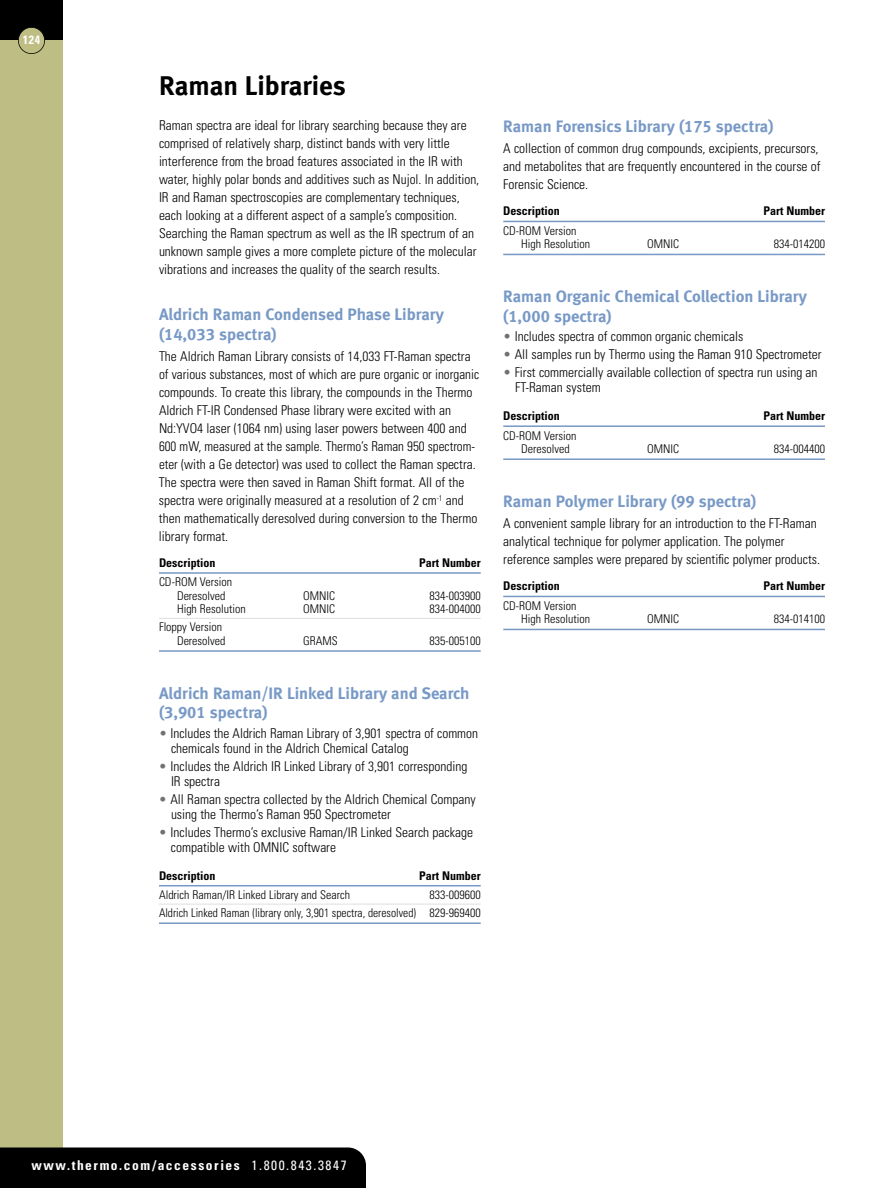
<style>
.page{position:relative;width:891px;height:1188px;background:#fff}
.page>*{position:absolute;margin:0;border:0;box-sizing:border-box;transform-origin:0 0}
.t1{font:27px "Meta Bold LF";color:#000}
.t2{font:16.5px/19.5px "Meta Bold LF";color:#7899c6}
.t3{font:300 condensed 13.5px/18px "Univers";color:#000}
.t4{font:700 condensed 13.5px "Univers";letter-spacing:.115em;color:#fff}
.t5{font:300 condensed 12px/13.5px "Univers";color:#000}
.t6{font:700 condensed 12px "Univers";color:#000}
.t7{font:700 condensed 12px "Univers";color:#fff}
.s1{color:#717171}
.s2{font-weight:400}
</style>
<div class="page">
<div style="left:0;top:0;width:63px;height:1188px;background:#bdbd84"></div>
<hr style="left:159px;top:572px;width:322px;height:2px;background:#7899c6">
<hr style="left:159px;top:618px;width:322px;height:1px;background:#dfdfdf">
<hr style="left:159px;top:650px;width:322px;height:2px;background:#7899c6">
<hr style="left:159px;top:885px;width:322px;height:1px;background:#7899c6">
<hr style="left:159px;top:904px;width:322px;height:1px;background:#dfdfdf">
<hr style="left:159px;top:922px;width:322px;height:2px;background:#7899c6">
<hr style="left:503px;top:221px;width:322px;height:1px;background:#7899c6">
<hr style="left:503px;top:254px;width:322px;height:1px;background:#7899c6">
<hr style="left:503px;top:425px;width:322px;height:2px;background:#7899c6">
<hr style="left:503px;top:458px;width:322px;height:2px;background:#7899c6">
<hr style="left:503px;top:596px;width:322px;height:1px;background:#7899c6">
<hr style="left:503px;top:629px;width:322px;height:1px;background:#7899c6">
<div style="left:0;top:1148px;width:366px;height:40px;background:#000"></div>
<div style="left:0;top:0;width:63px;height:40px;background:#000"></div>
<div style="left:18px;top:27px;width:27px;height:27px;background:#bdbd84;border-radius:50%"></div>
<div style="left:18px;top:27px;width:27px;height:27px;border:2px solid #000;border-radius:50%"></div>
<p class="t7" style="left:23px;top:36px;width:19px">124</p>
<h1 class="t1" style="left:159px;top:75px;width:188px">Raman Libraries</h1>
<p class="t3" style="left:159px;top:117px;width:322px">Raman spectra are ideal for library searching because they are comprised of relatively sharp, distinct bands with very little interference from the broad features associated in the IR with water, highly polar bonds and additives such as Nujol. In addition, IR and Raman spectroscopies are complementary techniques, each looking at a different aspect of a sample’s composition.<br>Searching the Raman spectrum as well as the IR spectrum of an unknown sample gives a more complete picture of the molecular vibrations and increases the quality of the search results.</p>
<p class="t2" style="left:159px;top:306px;width:287px">Aldrich Raman Condensed Phase Library (14,033 spectra)</p>
<p class="t3" style="left:159px;top:348px;width:322px">The Aldrich Raman Library consists of 14,033 FT-Raman spectra of various substances, most of which are pure organic or inorganic compounds. To create this library, the compounds in the Thermo Aldrich FT-IR Condensed Phase library were excited with an Nd:YVO4 laser (1064 nm) using laser powers between 400 and 600 mW, measured at the sample. Thermo’s Raman 950 spectrom&shy;eter (with a Ge detector) was used to collect the Raman spectra.<br>The spectra were then saved in Raman Shift format. All of the spectra were originally measured at a resolution of 2 cm<sup>-1</sup> and then mathematically deresolved during conversion to the Thermo library format.</p>
<p class="t6" style="left:159px;top:558px;width:58px">Description</p>
<p class="t6" style="left:419px;top:558px;width:63px">Part Number</p>
<p class="t5" style="left:177px;top:577px;width:57px;text-indent:-18px">CD-ROM Version<br>Deresolved</p>
<p class="t5" style="left:303px;top:590px;width:33px">OMNIC</p>
<p class="t5" style="left:429px;top:590px;width:53px">834-003900</p>
<p class="t5" style="left:177px;top:604px;width:70px">High Resolution</p>
<p class="t5" style="left:303px;top:604px;width:33px">OMNIC</p>
<p class="t5" style="left:429px;top:604px;width:53px">834-004000</p>
<p class="t5" style="left:159px;top:622px;width:68px;text-align:right">Floppy Version<br>Deresolved</p>
<p class="t5" style="left:303px;top:635px;width:36px">GRAMS</p>
<p class="t5" style="left:429px;top:635px;width:53px">835-005100</p>
<p class="t2" style="left:159px;top:685px;width:312px">Aldrich Raman/IR Linked Library and Search (3,901 spectra)</p>
<p class="t3" style="left:171px;top:727px;width:309px;line-height:15px;text-indent:-12px"><span class="s1">•</span> Includes the Aldrich Raman Library of 3,901 spectra of common chemicals found in the Aldrich Chemical Catalog</p>
<p class="t3" style="left:171px;top:760px;width:298px;line-height:15px;text-indent:-12px"><span class="s1">•</span> Includes the Aldrich IR Linked Library of 3,901 corresponding<br>IR spectra</p>
<p class="t3" style="left:171px;top:793px;width:306px;line-height:15px;text-indent:-12px"><span class="s1">•</span> All Raman spectra collected by the Aldrich Chemical Company using the Thermo’s Raman 950 Spectrometer</p>
<p class="t3" style="left:171px;top:826px;width:304px;line-height:15px;text-indent:-12px"><span class="s1">•</span> Includes Thermo’s exclusive Raman/IR Linked Search package compatible with OMNIC software</p>
<p class="t6" style="left:159px;top:871px;width:58px">Description</p>
<p class="t6" style="left:419px;top:871px;width:63px">Part Number</p>
<p class="t5" style="left:159px;top:889px;width:193px">Aldrich Raman/IR Linked Library and Search</p>
<p class="t5" style="left:159px;top:887px;width:323px;line-height:18px;text-align:right">833-009600<br>Aldrich Linked Raman (library only, 3,901 spectra, deresolved) 829-969400</p>
<p class="t2" style="left:503px;top:118px;width:272px">Raman Forensics Library (175 spectra)</p>
<p class="t3" style="left:503px;top:141px;width:319px">A collection of common drug compounds, excipients, precursors, and metabolites that are frequently encountered in the course of<br>Forensic Science.</p>
<p class="t6" style="left:503px;top:207px;width:58px">Description</p>
<p class="t6" style="left:763px;top:207px;width:63px">Part Number</p>
<p class="t5" style="left:521px;top:225px;width:70px;text-indent:-18px">CD-ROM Version<br>High Resolution</p>
<p class="t5" style="left:647px;top:239px;width:33px">OMNIC</p>
<p class="t5" style="left:774px;top:239px;width:53px">834-014200</p>
<p class="t2" style="left:503px;top:288px;width:305px">Raman Organic Chemical Collection Library (1,000 spectra)</p>
<p class="t3" style="left:503px;top:329px;width:242px"><span class="s1">•</span> Includes spectra of common organic chemicals</p>
<p class="t3" style="left:503px;top:347px;width:320px"><span class="s1">•</span> All samples run by Thermo using the Raman 910 Spectrometer</p>
<p class="t3" style="left:515px;top:367px;width:304px;line-height:15px;text-indent:-12px"><span class="s1">•</span> First commercially available collection of spectra run using an<br>FT-Raman system</p>
<p class="t6" style="left:503px;top:412px;width:58px">Description</p>
<p class="t6" style="left:763px;top:412px;width:63px">Part Number</p>
<p class="t5" style="left:521px;top:430px;width:57px;text-indent:-18px">CD-ROM Version<br>Deresolved</p>
<p class="t5" style="left:647px;top:443px;width:33px">OMNIC</p>
<p class="t5" style="left:774px;top:443px;width:53px">834-004400</p>
<p class="t2" style="left:503px;top:493px;width:255px">Raman Polymer Library (99 spectra)</p>
<p class="t3" style="left:503px;top:516px;width:318px">A convenient sample library for an introduction to the FT-Raman analytical technique for polymer application. The polymer reference samples were prepared by scientific polymer products.</p>
<p class="t6" style="left:503px;top:582px;width:58px">Description</p>
<p class="t6" style="left:763px;top:582px;width:63px">Part Number</p>
<p class="t5" style="left:521px;top:600px;width:70px;text-indent:-18px">CD-ROM Version<br>High Resolution</p>
<p class="t5" style="left:647px;top:614px;width:33px">OMNIC</p>
<p class="t5" style="left:774px;top:614px;width:53px">834-014100</p>
<p class="t4" style="left:32px;top:1160px;width:317px">www.thermo.com/accessories <span class="s2">1.800.843.3847</span></p>
</div>
